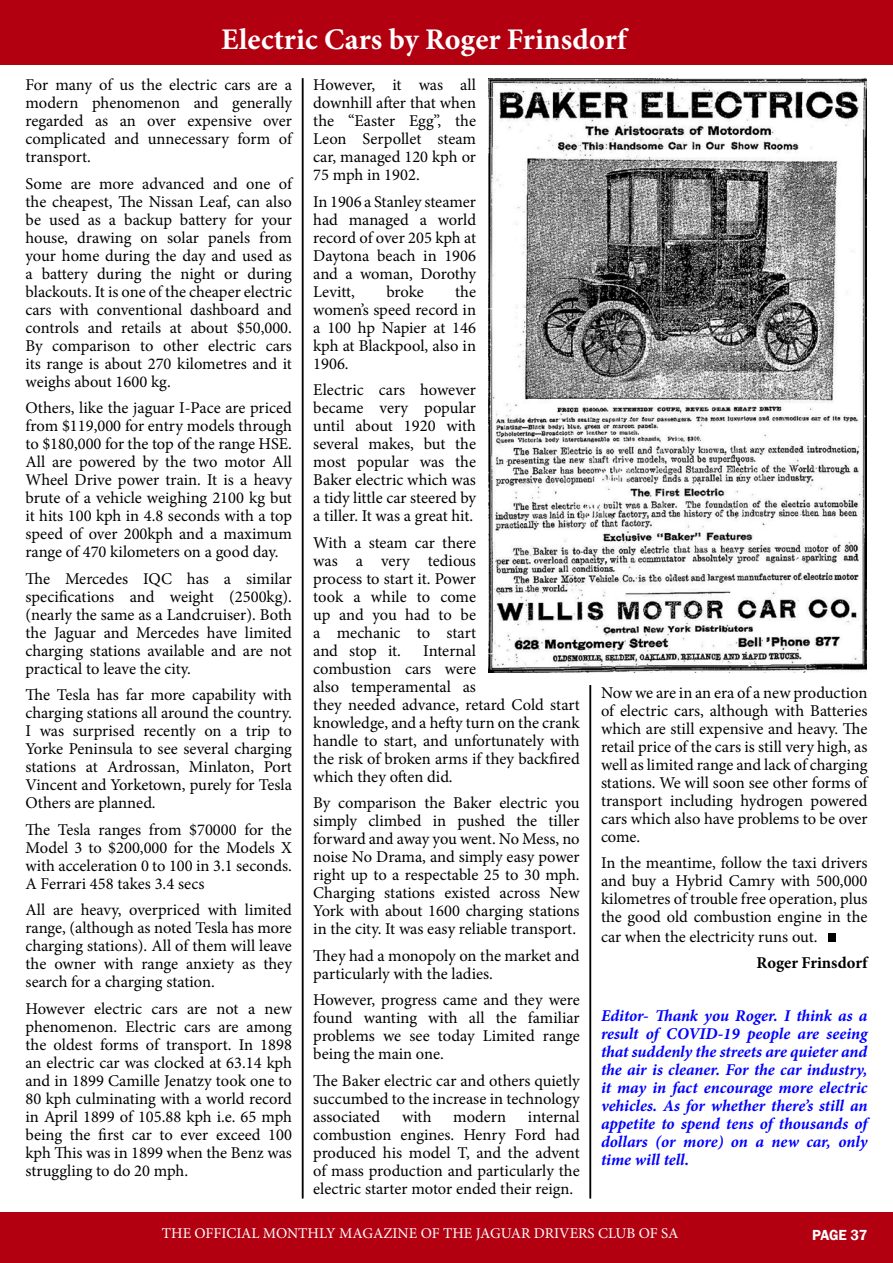
<style>
.page{position:relative;width:893px;height:1263px;background:#fff}
.page>*{position:absolute;margin:0;border:0;box-sizing:border-box;transform-origin:0 0}
.Standard_Paragraph{font:72px "Cambria";color:#000}
.t1{font:700 30px "Minion Pro";color:#fff}
.Standard_Paragraph-2{font:16.5px/18px "Minion Pro";color:#000;text-align:justify}
.Standard_Paragraph-3{font:italic 700 16.5px/18px "Minion Pro";letter-spacing:-.005em;color:#00f;text-align:justify}
.Standard_Paragraph-4{font:700 16.5px "Minion Pro";color:#000}
.t2{font:15px "Minion Pro";color:#fff}
.t3{font:600 15px "Franklin Gothic";letter-spacing:-.025em;color:#fff}
</style>
<div class="page">
<div style="left:0;top:1212px;width:893px;height:51px;background:#b20010"></div>
<div style="left:0;top:0;width:893px;height:26px;background:#b20010"></div>
<hr style="left:302px;top:78px;width:1px;height:1120px;background:#000">
<hr style="left:590px;top:685px;width:1px;height:513px;background:#000">
<img style="left:489px;top:78px;width:377px;height:594px">
<div style="left:0;top:11px;width:893px;height:54px;background:#b20010"></div>
<h2 class="t1" style="left:221px;top:18px;width:407px">Electric Cars by Roger Frinsdorf</h2>
<p class="Standard_Paragraph-2" style="left:26px;top:76px;width:268px">For many of us the electric cars are a modern phenomenon and generally regarded as an over expensive over complicated and unnecessary form of transport.</p>
<p class="Standard_Paragraph-2" style="left:26px;top:175px;width:268px">Some are more advanced and one of the cheapest, The Nissan Leaf, can also be used as a backup battery for your house, drawing on solar panels from your home during the day and used as a battery during the night or during blackouts. It is one of the cheaper electric cars with conventional dashboard and controls and retails at about $50,000.<br>By comparison to other electric cars its range is about 270 kilometres and it weighs about 1600 kg.</p>
<p class="Standard_Paragraph-2" style="left:26px;top:399px;width:268px">Others, like the jaguar I-Pace are priced from $119,000 for entry models through to $180,000 for the top of the range HSE.<br>All are powered by the two motor All Wheel Drive power train. It is a heavy brute of a vehicle weighing 2100 kg but it hits 100 kph in 4.8 seconds with a top speed of over 200kph and a maximum range of 470 kilometers on a good day.</p>
<p class="Standard_Paragraph-2" style="left:26px;top:570px;width:268px">The Mercedes IQC has a similar specifications and weight (2500kg). (nearly the same as a Landcruiser). Both the Jaguar and Mercedes have limited charging stations available and are not practical to leave the city.</p>
<p class="Standard_Paragraph-2" style="left:26px;top:686px;width:268px">The Tesla has far more capability with charging stations all around the country.<br>I was surprised recently on a trip to Yorke Peninsula to see several charging stations at Ardrossan, Minlaton, Port Vincent and Yorketown, purely for Tesla Others are planned.</p>
<p class="Standard_Paragraph-2" style="left:26px;top:821px;width:268px">The Tesla ranges from $70000 for the Model 3 to $200,000 for the Models X with acceleration 0 to 100 in 3.1 seconds.<br>A Ferrari 458 takes 3.4 secs</p>
<p class="Standard_Paragraph-2" style="left:26px;top:901px;width:268px">All are heavy, overpriced with limited range, (although as noted Tesla has more charging stations). All of them will leave the owner with range anxiety as they search for a charging station.</p>
<p class="Standard_Paragraph-2" style="left:26px;top:1000px;width:268px">However electric cars are not a new phenomenon. Electric cars are among the oldest forms of transport. In 1898 an electric car was clocked at 63.14 kph and in 1899 Camille Jenatzy took one to 80 kph culminating with a world record in April 1899 of 105.88 kph i.e. 65 mph being the first car to ever exceed 100 kph This was in 1899 when the Benz was struggling to do 20 mph.</p>
<p class="Standard_Paragraph-2" style="left:313px;top:76px;width:164px">However, it was all downhill after that when the “Easter Egg”, the Leon Serpollet steam car, managed 120 kph or 75 mph in 1902.</p>
<p class="Standard_Paragraph-2" style="left:313px;top:193px;width:164px">In 1906 a Stanley steamer had managed a world record of over 205 kph at Daytona beach in 1906 and a woman, Dorothy Levitt,</p>
<p class="Standard_Paragraph-2" style="left:313px;top:283px;width:164px;text-indent:142px">the women’s speed record in a 100 hp Napier at 146 kph at Blackpool, also in 1906.</p>
<p class="Standard_Paragraph-2" style="left:313px;top:381px;width:164px">Electric cars however became very popular until about 1920 with several makes, but the most popular was the Baker electric which was a tidy little car steered by a tiller. It was a great hit.</p>
<p class="Standard_Paragraph-2" style="left:313px;top:534px;width:164px">With a steam car there was a very tedious process to start it. Power took a while to come up and you had to be a mechanic to start and stop it.</p>
<p class="Standard_Paragraph-2" style="left:386px;top:283px;width:39px">broke</p>
<p class="Standard_Paragraph-2" style="left:313px;top:642px;width:268px;text-align:left;text-indent:110px">Internal<br>combustion cars were<br>also temperamental as<br>they needed advance, retard Cold start knowledge, and a hefty turn on the crank handle to start, and unfortunately with the risk of broken arms if they backfired which they often did.</p>
<p class="Standard_Paragraph-2" style="left:313px;top:794px;width:268px">By comparison the Baker electric you simply climbed in pushed the tiller forward and away you went. No Mess, no noise No Drama, and simply easy power right up to a respectable 25 to 30 mph.<br>Charging stations existed across New York with about 1600 charging stations in the city. It was easy reliable transport.</p>
<p class="Standard_Paragraph-2" style="left:313px;top:947px;width:268px">They had a monopoly on the market and particularly with the ladies.</p>
<p class="Standard_Paragraph-2" style="left:313px;top:991px;width:268px">However, progress came and they were found wanting with all the familiar problems we see today Limited range being the main one.</p>
<p class="Standard_Paragraph-2" style="left:313px;top:1072px;width:268px">The Baker electric car and others quietly succumbed to the increase in technology associated</p>
<p class="Standard_Paragraph-2" style="left:313px;top:1108px;width:268px;text-indent:215px">internal combustion engines. Henry Ford had produced his model T, and the advent of mass production and particularly the electric starter motor ended their reign.</p>
<p class="Standard_Paragraph-2" style="left:402px;top:1108px;width:31px">with</p>
<p class="Standard_Paragraph-2" style="left:453px;top:1108px;width:54px">modern</p>
<p class="Standard_Paragraph-2" style="left:601px;top:684px;width:268px">Now we are in an era of a new production of electric cars, although with Batteries which are still expensive and heavy. The retail price of the cars is still very high, as well as limited range and lack of charging stations. We will soon see other forms of transport including hydrogen powered cars which also have problems to be over come.</p>
<p class="Standard_Paragraph-2" style="left:601px;top:854px;width:268px">In the meantime, follow the taxi drivers and buy a Hybrid Camry with 500,000 kilometres of trouble free operation, plus the good old combustion engine in the</p>
<p class="Standard_Paragraph-2" style="left:601px;top:928px;width:218px">car when the electricity runs out.</p>
<p class="Standard_Paragraph" style="left:825px;top:875px;width:16px">.</p>
<p class="Standard_Paragraph-4" style="left:757px;top:951px;width:112px">Roger Frinsdorf</p>
<p class="Standard_Paragraph-3" style="left:601px;top:1007px;width:268px">Editor- Thank you Roger. I think as a result of COVID-19 people are seeing that suddenly the streets are quieter and the air is cleaner. For the car industry, it may in fact encourage more electric vehicles. As for whether there’s still an appetite to spend tens of thousands of dollars (or more) on a new car, only time will tell.</p>
<p class="t2" style="left:162px;top:1223px;width:518px">THE OFFICIAL MONTHLY MAGAZINE OF THE JAGUAR DRIVERS CLUB OF SA</p>
<p class="t3" style="left:812px;top:1226px;width:57px">PAGE 37</p>
</div>
